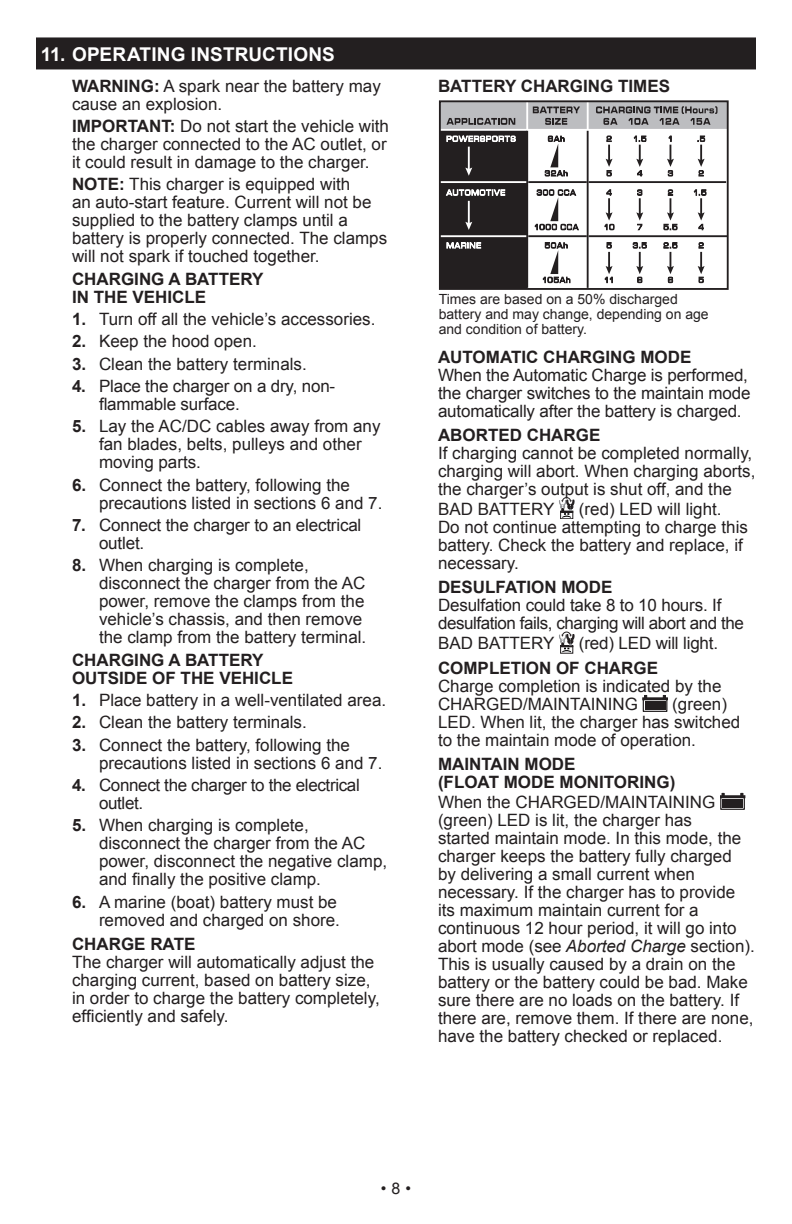
<style>
.page{position:relative;width:792px;height:1224px;background:#fff}
.page>*{position:absolute;margin:0;border:0;box-sizing:border-box;transform-origin:0 0}
.t1{font:700 19px "Arial";letter-spacing:.005em;color:#fff}
.t2{font:17px/18px "Arial";color:#231f20}
.t3{font:700 17px/18px "Arial";color:#231f20}
.t4{font:17px/18px "Arial";letter-spacing:-.025em;color:#231f20}
.t5{font:17px/18px "Arial";letter-spacing:-.02em;color:#231f20}
.t6{font:16px "Arial";color:#231f20}
.t7{font:14px/15px "Arial";color:#231f20}
.s1{font-weight:700}
.s2{font-style:italic}
</style>
<div class="page">
<div style="left:36px;top:37px;width:720px;height:32px;background:#231f20"></div>
<div style="left:440px;top:101px;width:288px;height:188px;background:#231f20"></div>
<div style="left:440px;top:101px;width:288px;height:29px;background:#bcbdc0"></div>
<div style="left:527px;top:130px;width:201px;height:159px;background:#fff"></div>
<hr style="left:440px;top:129px;width:288px;height:2px;background:#fff">
<hr style="left:528px;top:181px;width:198px;height:2px;background:#231f20">
<hr style="left:528px;top:235px;width:200px;height:2px;background:#231f20">
<svg style="left:446px;top:118px;width:69px;height:7px"></svg>
<svg style="left:533px;top:107px;width:47px;height:18px"></svg>
<svg style="left:596px;top:106px;width:122px;height:19px"></svg>
<svg style="left:447px;top:136px;width:69px;height:6px"></svg>
<svg style="left:545px;top:136px;width:23px;height:41px"></svg>
<svg style="left:446px;top:189px;width:59px;height:7px"></svg>
<svg style="left:535px;top:189px;width:44px;height:41px"></svg>
<svg style="left:447px;top:242px;width:34px;height:7px"></svg>
<svg style="left:543px;top:242px;width:27px;height:41px"></svg>
<hr style="left:468px;top:147px;width:2px;height:23px;background:#fff">
<svg style="left:465px;top:168px;width:7px;height:8px"></svg>
<hr style="left:468px;top:201px;width:2px;height:23px;background:#fff">
<svg style="left:465px;top:222px;width:7px;height:8px"></svg>
<svg style="left:606px;top:136px;width:7px;height:40px"></svg>
<svg style="left:604px;top:189px;width:10px;height:41px"></svg>
<svg style="left:605px;top:242px;width:8px;height:41px"></svg>
<svg style="left:634px;top:135px;width:12px;height:41px"></svg>
<svg style="left:636px;top:189px;width:7px;height:41px"></svg>
<svg style="left:633px;top:242px;width:14px;height:41px"></svg>
<svg style="left:667px;top:135px;width:7px;height:41px"></svg>
<svg style="left:664px;top:189px;width:13px;height:41px"></svg>
<svg style="left:664px;top:242px;width:13px;height:41px"></svg>
<svg style="left:698px;top:136px;width:7px;height:40px"></svg>
<svg style="left:694px;top:189px;width:12px;height:41px"></svg>
<svg style="left:698px;top:242px;width:7px;height:41px"></svg>
<hr style="left:440px;top:181px;width:87px;height:2px;background:#fff">
<hr style="left:440px;top:235px;width:87px;height:2px;background:#fff">
<hr style="left:526px;top:101px;width:2px;height:29px;background:#fff">
<hr style="left:587px;top:101px;width:2px;height:188px;background:#fff">
<hr style="left:526px;top:131px;width:2px;height:157px;background:#231f20">
<hr style="left:587px;top:131px;width:2px;height:157px;background:#231f20">
<div style="left:439px;top:100px;width:290px;height:190px;border:2px solid #231f20"></div>
<svg style="left:559px;top:497px;width:15px;height:21px"></svg>
<div style="left:560px;top:512px;width:13px;height:7px;border:1px solid #231f20"></div>
<svg style="left:559px;top:632px;width:15px;height:20px"></svg>
<div style="left:560px;top:646px;width:13px;height:7px;border:1px solid #231f20"></div>
<div style="left:643px;top:699px;width:24px;height:13px;border:1px solid #231f20"></div>
<div style="left:643px;top:698px;width:25px;height:2px;border:1px solid #231f20"></div>
<div style="left:645px;top:701px;width:20px;height:9px;background:#231f20"></div>
<div style="left:720px;top:797px;width:25px;height:13px;border:1px solid #231f20"></div>
<div style="left:720px;top:796px;width:25px;height:2px;border:1px solid #231f20"></div>
<div style="left:722px;top:799px;width:21px;height:9px;background:#231f20"></div>
<p class="t1" style="left:41px;top:42px;width:296px">11. OPERATING INSTRUCTIONS</p>
<p class="t2" style="left:72px;top:77px;width:310px"><span class="s1">WARNING:</span> A spark near the battery may cause an explosion.</p>
<p class="t2" style="left:72px;top:117px;width:319px"><span class="s1">IMPORTANT:</span> Do not start the vehicle with the charger connected to the AC outlet, or it could result in damage to the charger.</p>
<p class="t2" style="left:72px;top:176px;width:317px"><span class="s1">NOTE:</span> This charger is equipped with<br>an auto-start feature. Current will not be supplied to the battery clamps until a battery is properly connected. The clamps will not spark if touched together.</p>
<p class="t3" style="left:72px;top:270px;width:193px">CHARGING A BATTERY<br>IN THE VEHICLE</p>
<p class="t2" style="left:72px;top:310px;width:305px"><span class="s1">1.</span> Turn off all the vehicle’s accessories.</p>
<p class="t2" style="left:72px;top:333px;width:186px"><span class="s1">2.</span> Keep the hood open.</p>
<p class="t2" style="left:72px;top:355px;width:236px"><span class="s1">3.</span> Clean the battery terminals.</p>
<p class="t2" style="left:99px;top:377px;width:238px;text-indent:-27px"><span class="s1">4.</span> Place the charger on a dry, non&shy;flammable surface.</p>
<p class="t2" style="left:99px;top:418px;width:283px;text-indent:-27px"><span class="s1">5.</span> Lay the AC/DC cables away from any fan blades, belts, pulleys and other moving parts.</p>
<p class="t2" style="left:99px;top:476px;width:285px;text-indent:-27px"><span class="s1">6.</span> Connect the battery, following the precautions listed in sections 6 and 7.</p>
<p class="t2" style="left:99px;top:516px;width:264px;text-indent:-27px"><span class="s1">7.</span> Connect the charger to an electrical outlet.</p>
<p class="t2" style="left:99px;top:557px;width:269px;text-indent:-27px"><span class="s1">8.</span> When charging is complete, disconnect the charger from the AC power, remove the clamps from the vehicle’s chassis, and then remove the clamp from the battery terminal.</p>
<p class="t3" style="left:72px;top:651px;width:223px">CHARGING A BATTERY<br>OUTSIDE OF THE VEHICLE</p>
<p class="t2" style="left:72px;top:691px;width:316px"><span class="s1">1.</span> Place battery in a well-ventilated area.</p>
<p class="t2" style="left:72px;top:713px;width:236px"><span class="s1">2.</span> Clean the battery terminals.</p>
<p class="t2" style="left:99px;top:736px;width:285px;text-indent:-27px"><span class="s1">3.</span> Connect the battery, following the precautions listed in sections 6 and 7.</p>
<p class="t5" style="left:99px;top:776px;width:262px;text-indent:-27px"><span class="s1">4.</span> Connect the charger to the electrical outlet.</p>
<p class="t2" style="left:99px;top:816px;width:290px;text-indent:-27px"><span class="s1">5.</span> When charging is complete, disconnect the charger from the AC power, disconnect the negative clamp, and finally the positive clamp.</p>
<p class="t2" style="left:72px;top:893px;width:269px;text-align:right"><span class="s1">6.</span> A marine (boat) battery must be removed and charged on shore.</p>
<p class="t3" style="left:72px;top:936px;width:125px">CHARGE RATE</p>
<p class="t2" style="left:72px;top:953px;width:309px">The charger will automatically adjust the charging current, based on battery size, in order to charge the battery completely, efficiently and safely.</p>
<p class="t3" style="left:438px;top:77px;width:234px">BATTERY CHARGING TIMES</p>
<p class="t7" style="left:439px;top:292px;width:272px">Times are based on a 50% discharged battery and may change, depending on age and condition of battery.</p>
<p class="t3" style="left:438px;top:348px;width:255px">AUTOMATIC CHARGING MODE</p>
<p class="t2" style="left:438px;top:366px;width:314px">When the Automatic Charge is performed, the charger switches to the maintain mode automatically after the battery is charged.</p>
<p class="t3" style="left:438px;top:427px;width:164px">ABORTED CHARGE</p>
<p class="t2" style="left:438px;top:444px;width:319px">If charging cannot be completed normally, charging will abort. When charging aborts, the charger’s output is shut off, and the</p>
<p class="t2" style="left:438px;top:500px;width:118px">BAD BATTERY</p>
<p class="t2" style="left:438px;top:500px;width:311px;text-indent:141px">(red) LED will light.<br>Do not continue attempting to charge this battery. Check the battery and replace, if necessary.</p>
<p class="t3" style="left:438px;top:579px;width:176px">DESULFATION MODE</p>
<p class="t4" style="left:438px;top:597px;width:307px">Desulfation could take 8 to 10 hours. If desulfation fails, charging will abort and the</p>
<p class="t2" style="left:438px;top:635px;width:118px">BAD BATTERY</p>
<p class="t2" style="left:579px;top:635px;width:141px">(red) LED will light.</p>
<p class="t3" style="left:438px;top:660px;width:222px">COMPLETION OF CHARGE</p>
<p class="t2" style="left:438px;top:677px;width:285px">Charge completion is indicated by the<br>CHARGED/MAINTAINING</p>
<p class="t2" style="left:438px;top:695px;width:304px;text-indent:234px">(green)<br>LED. When lit, the charger has switched to the maintain mode of operation.</p>
<p class="t3" style="left:438px;top:756px;width:239px">MAINTAIN MODE<br>(FLOAT MODE MONITORING)</p>
<p class="t2" style="left:438px;top:793px;width:318px">When the CHARGED/MAINTAINING (green) LED is lit, the charger has<br>started maintain mode. In this mode, the charger keeps the battery fully charged<br>by delivering a small current when necessary. If the charger has to provide its maximum maintain current for a continuous 12 hour period, it will go into abort mode (see <span class="s2">Aborted Charge</span> section).<br>This is usually caused by a drain on the battery or the battery could be bad. Make sure there are no loads on the battery. If there are, remove them. If there are none, have the battery checked or replaced.</p>
<p class="t6" style="left:381px;top:1178px;width:32px">•8•</p>
</div>
